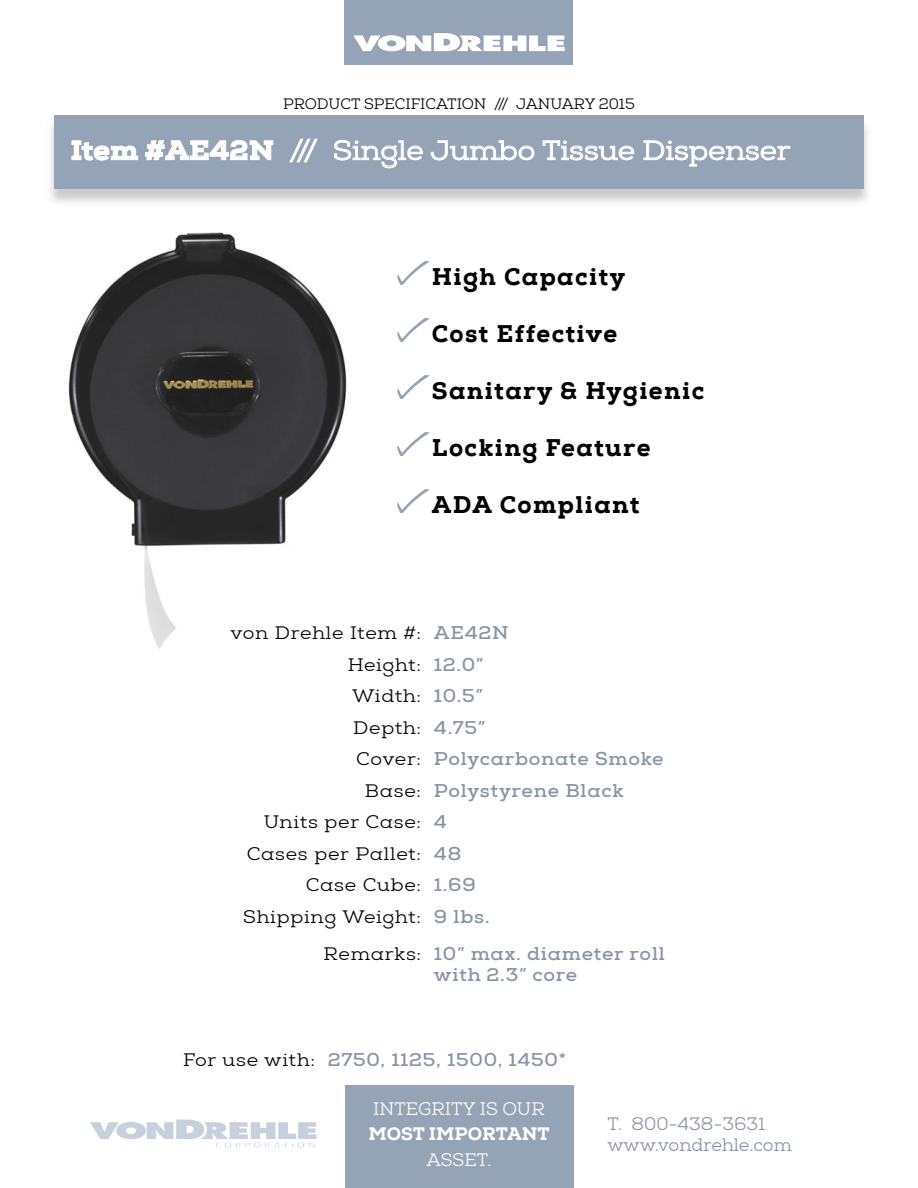
<style>
.page{position:relative;width:918px;height:1188px;background:#fff}
.page>*{position:absolute;margin:0;border:0;box-sizing:border-box;transform-origin:0 0}
.t1{font:27px "Nexa Slab";color:#fff;scale:1.08 1}
.t2{font:800 24px "Nexa Slab";letter-spacing:.06em;color:#000}
.t3{font:700 18px/31.5px "Nexa Slab";letter-spacing:.04em;color:#8894a5;scale:1.08 1}
.t4{font:18px/31.5px "Nexa Slab";letter-spacing:.04em;color:#000;text-align:right;scale:1.08 1}
.t5{font:18px/21px "Nexa Slab";color:#8894a5}
.t6{font:18px "Nexa Slab";color:#fff}
.t7{font:800 18px "Nexa Slab";color:#fff}
.t8{font:15px "Nexa Slab";color:#000}
.s1{font-weight:800}
.s2{font-weight:400;color:#000}
</style>
<div class="page">
<div style="left:345px;top:0;width:228px;height:64px;background:#94a3b5"></div>
<svg style="left:353px;top:33px;width:212px;height:18px"></svg>
<div style="left:345px;top:1086px;width:228px;height:102px;background:#94a3b5"></div>
<div style="left:54px;top:116px;width:810px;height:73px;background:#94a3b5"></div>
<svg style="left:71px;top:140px;width:67px;height:21px"></svg>
<svg style="left:145px;top:140px;width:129px;height:20px"></svg>
<svg style="left:289px;top:138px;width:29px;height:25px"></svg>
<svg style="left:334px;top:140px;width:89px;height:28px"></svg>
<svg style="left:430px;top:140px;width:105px;height:21px"></svg>
<svg style="left:542px;top:140px;width:92px;height:21px"></svg>
<svg style="left:643px;top:140px;width:148px;height:27px"></svg>
<svg style="left:90px;top:1120px;width:226px;height:28px"></svg>
<img style="left:68px;top:232px;width:279px;height:417px">
<svg style="left:397px;top:261px;width:33px;height:24px"></svg>
<svg style="left:397px;top:318px;width:33px;height:24px"></svg>
<svg style="left:397px;top:375px;width:33px;height:24px"></svg>
<svg style="left:397px;top:432px;width:33px;height:24px"></svg>
<svg style="left:397px;top:489px;width:33px;height:24px"></svg>
<p class="t8" style="left:283px;top:95px;width:353px">PRODUCT SPECIFICATION /// JANUARY 2015</p>
<h1 class="t1" style="left:70px;top:134px;width:668px"><span class="s1">Item #AE42N</span> /// Single Jumbo Tissue Dispenser</h1>
<h2 class="t2" style="left:432px;top:261px;width:195px">High Capacity</h2>
<h2 class="t2" style="left:432px;top:318px;width:187px">Cost Effective</h2>
<h2 class="t2" style="left:432px;top:375px;width:274px">Sanitary &amp; Hygienic</h2>
<h2 class="t2" style="left:432px;top:432px;width:220px">Locking Feature</h2>
<h2 class="t2" style="left:432px;top:489px;width:209px">ADA Compliant</h2>
<p class="t4" style="left:230px;top:618px;width:178px">von Drehle Item #:<br>Height:<br>Width:<br>Depth:<br>Cover:<br>Base:<br>Units per Case:<br>Cases per Pallet:<br>Case Cube:<br>Shipping Weight:</p>
<p class="t4" style="left:324px;top:939px;width:92px">Remarks:</p>
<p class="t3" style="left:434px;top:618px;width:214px">AE42N<br>12.0”<br>10.5”<br>4.75”<br>Polycarbonate Smoke<br>Polystyrene Black<br>4<br>48<br>1.69<br>9 lbs.</p>
<p class="t3" style="left:434px;top:944px;width:215px;line-height:21px">10” max. diameter roll with 2.3” core</p>
<p class="t3" style="left:183px;top:1044px;width:356px"><span class="s2">For use with:</span> 2750, 1125, 1500, 1450*</p>
<p class="t6" style="left:373px;top:1098px;width:173px">INTEGRITY IS OUR</p>
<p class="t7" style="left:369px;top:1123px;width:183px">MOST IMPORTANT</p>
<p class="t6" style="left:427px;top:1149px;width:66px">ASSET.</p>
<p class="t5" style="left:608px;top:1113px;width:186px">T. 800-438-3631 www.vondrehle.com</p>
</div>
